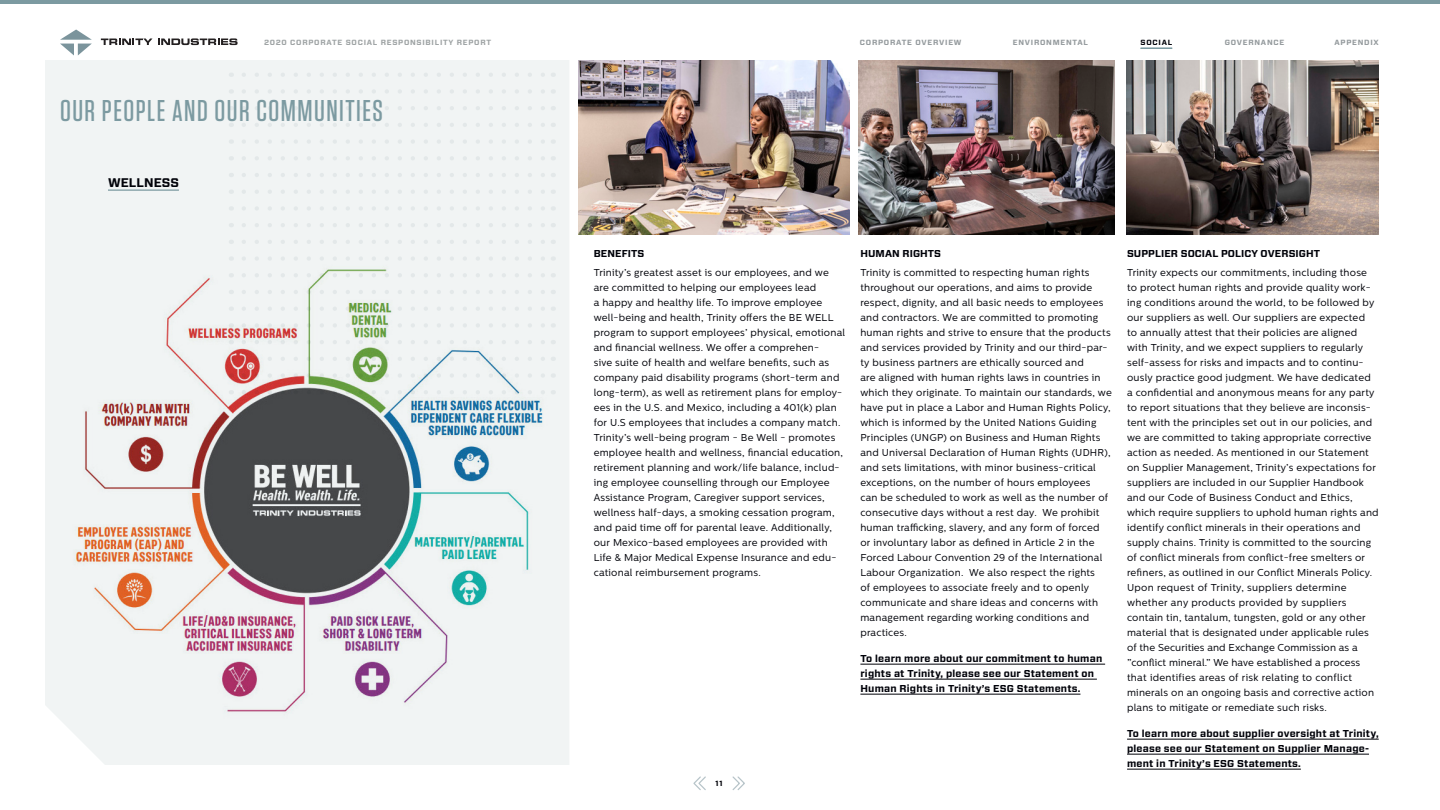
<style>
.page{position:relative;width:1440px;height:810px;background:#fff}
.page>*{position:absolute;margin:0;border:0;box-sizing:border-box;transform-origin:0 0}
.t1{font:500 30px "Tungsten";letter-spacing:.05em;color:#7c9aa1}
.t2{font:700 12.5px "Forza";letter-spacing:.01em;color:#010209}
.t3{font:10px/15px "Centrale Sans";letter-spacing:.02em;color:#010209}
.t4{font:700 10px/15px "Forza";letter-spacing:.02em;color:#010209}
.t5{font:700 7.5px "Forza";letter-spacing:.1em;color:#949a9d}
.t6{font:700 7.5px "Forza";letter-spacing:.1em;color:#9ea3a4}
.t7{font:700 7.5px "Forza";letter-spacing:.1em;color:#010209}
</style>
<div class="page">
<div style="left:45px;top:60px;width:524px;height:705px;background:#f1f4f4"></div>
<svg style="left:244px;top:89px;width:302px;height:5px"></svg>
<svg style="left:244px;top:73px;width:302px;height:4px"></svg>
<svg style="left:244px;top:123px;width:302px;height:4px"></svg>
<svg style="left:244px;top:156px;width:302px;height:4px"></svg>
<svg style="left:244px;top:190px;width:302px;height:4px"></svg>
<svg style="left:244px;top:223px;width:302px;height:4px"></svg>
<svg style="left:244px;top:256px;width:302px;height:1px"></svg>
<svg style="left:244px;top:106px;width:302px;height:4px"></svg>
<svg style="left:244px;top:139px;width:302px;height:5px"></svg>
<svg style="left:244px;top:173px;width:302px;height:4px"></svg>
<svg style="left:244px;top:206px;width:302px;height:5px"></svg>
<svg style="left:244px;top:240px;width:302px;height:4px"></svg>
<img style="left:60px;top:257px;width:488px;height:472px">
<hr style="left:0;top:0;width:1440px;height:4px;background:#7c9aa1">
<hr style="left:860px;top:664px;width:245px;height:1px;background:#010209">
<hr style="left:860px;top:679px;width:237px;height:1px;background:#010209">
<hr style="left:860px;top:694px;width:220px;height:1px;background:#010209">
<hr style="left:1127px;top:739px;width:252px;height:1px;background:#010209">
<hr style="left:1127px;top:754px;width:242px;height:1px;background:#010209">
<hr style="left:1127px;top:769px;width:174px;height:1px;background:#010209">
<hr style="left:108px;top:189px;width:71px;height:2px;background:#7c9aa1">
<img style="left:579px;top:60px;width:270px;height:175px">
<img style="left:859px;top:60px;width:256px;height:175px">
<img style="left:1126px;top:60px;width:252px;height:175px">
<svg style="left:732px;top:776px;width:13px;height:14px"></svg>
<svg style="left:693px;top:776px;width:13px;height:14px"></svg>
<svg style="left:60px;top:30px;width:32px;height:26px"></svg>
<svg style="left:101px;top:39px;width:51px;height:6px"></svg>
<svg style="left:158px;top:38px;width:80px;height:7px"></svg>
<hr style="left:1141px;top:48px;width:31px;height:1px;background:#7c9aa1">
<p class="t6" style="left:264px;top:37px;width:229px">2020 CORPORATE SOCIAL RESPONSIBILITY REPORT</p>
<p class="t1" style="left:60px;top:95px;width:325px">OUR PEOPLE AND OUR COMMUNITIES</p>
<p class="t2" style="left:108px;top:174px;width:73px">WELLNESS</p>
<p class="t5" style="left:860px;top:38px;width:103px">CORPORATE OVERVIEW</p>
<p class="t5" style="left:1013px;top:38px;width:77px">ENVIRONMENTAL</p>
<p class="t7" style="left:1141px;top:38px;width:33px">SOCIAL</p>
<p class="t5" style="left:1225px;top:38px;width:61px">GOVERNANCE</p>
<p class="t5" style="left:1335px;top:38px;width:46px">APPENDIX</p>
<p class="t4" style="left:594px;top:247px;width:52px">BENEFITS</p>
<p class="t3" style="left:594px;top:265px;width:253px">Trinity’s greatest asset is our employees, and we are committed to helping our employees lead<br>a happy and healthy life. To improve employee well-being and health, Trinity offers the BE WELL program to support employees’ physical, emotional and financial wellness. We offer a comprehen-<br>sive suite of health and welfare benefits, such as company paid disability programs (short-term and long-term), as well as retirement plans for employ&shy;ees in the U.S. and Mexico, including a 401(k) plan for U.S employees that includes a company match.<br>Trinity’s well-being program - Be Well - promotes employee health and wellness, financial education, retirement planning and work/life balance, includ&shy;ing employee counselling through our Employee Assistance Program, Caregiver support services, wellness half-days, a smoking cessation program, and paid time off for parental leave. Additionally, our Mexico-based employees are provided with Life &amp; Major Medical Expense Insurance and edu&shy;cational reimbursement programs.</p>
<p class="t7" style="left:715px;top:778px;width:9px">11</p>
<p class="t4" style="left:860px;top:247px;width:82px">HUMAN RIGHTS</p>
<p class="t3" style="left:860px;top:265px;width:253px">Trinity is committed to respecting human rights throughout our operations, and aims to provide respect, dignity, and all basic needs to employees and contractors. We are committed to promoting human rights and strive to ensure that the products and services provided by Trinity and our third-par&shy;ty business partners are ethically sourced and<br>are aligned with human rights laws in countries in which they originate. To maintain our standards, we have put in place a Labor and Human Rights Policy, which is informed by the United Nations Guiding Principles (UNGP) on Business and Human Rights and Universal Declaration of Human Rights (UDHR), and sets limitations, with minor business-critical exceptions, on the number of hours employees<br>can be scheduled to work as well as the number of consecutive days without a rest day. We prohibit human trafficking, slavery, and any form of forced or involuntary labor as defined in Article 2 in the Forced Labour Convention 29 of the International Labour Organization. We also respect the rights<br>of employees to associate freely and to openly communicate and share ideas and concerns with management regarding working conditions and practices.</p>
<p class="t4" style="left:860px;top:652px;width:243px">To learn more about our commitment to human rights at Trinity, please see our Statement on<br>Human Rights in Trinity’s ESG Statements.</p>
<p class="t4" style="left:1127px;top:247px;width:195px">SUPPLIER SOCIAL POLICY OVERSIGHT</p>
<p class="t3" style="left:1127px;top:265px;width:253px">Trinity expects our commitments, including those to protect human rights and provide quality work&shy;ing conditions around the world, to be followed by our suppliers as well. Our suppliers are expected<br>to annually attest that their policies are aligned with Trinity, and we expect suppliers to regularly self-assess for risks and impacts and to continu&shy;ously practice good judgment. We have dedicated a confidential and anonymous means for any party to report situations that they believe are inconsis&shy;tent with the principles set out in our policies, and we are committed to taking appropriate corrective action as needed. As mentioned in our Statement on Supplier Management, Trinity’s expectations for suppliers are included in our Supplier Handbook and our Code of Business Conduct and Ethics, which require suppliers to uphold human rights and identify conflict minerals in their operations and supply chains. Trinity is committed to the sourcing of conflict minerals from conflict-free smelters or refiners, as outlined in our Conflict Minerals Policy.<br>Upon request of Trinity, suppliers determine whether any products provided by suppliers contain tin, tantalum, tungsten, gold or any other material that is designated under applicable rules of the Securities and Exchange Commission as a ”conflict mineral.” We have established a process that identifies areas of risk relating to conflict minerals on an ongoing basis and corrective action plans to mitigate or remediate such risks.</p>
<p class="t4" style="left:1127px;top:727px;width:253px">To learn more about supplier oversight at Trinity, please see our Statement on Supplier Manage&shy;ment in Trinity’s ESG Statements.</p>
</div>
